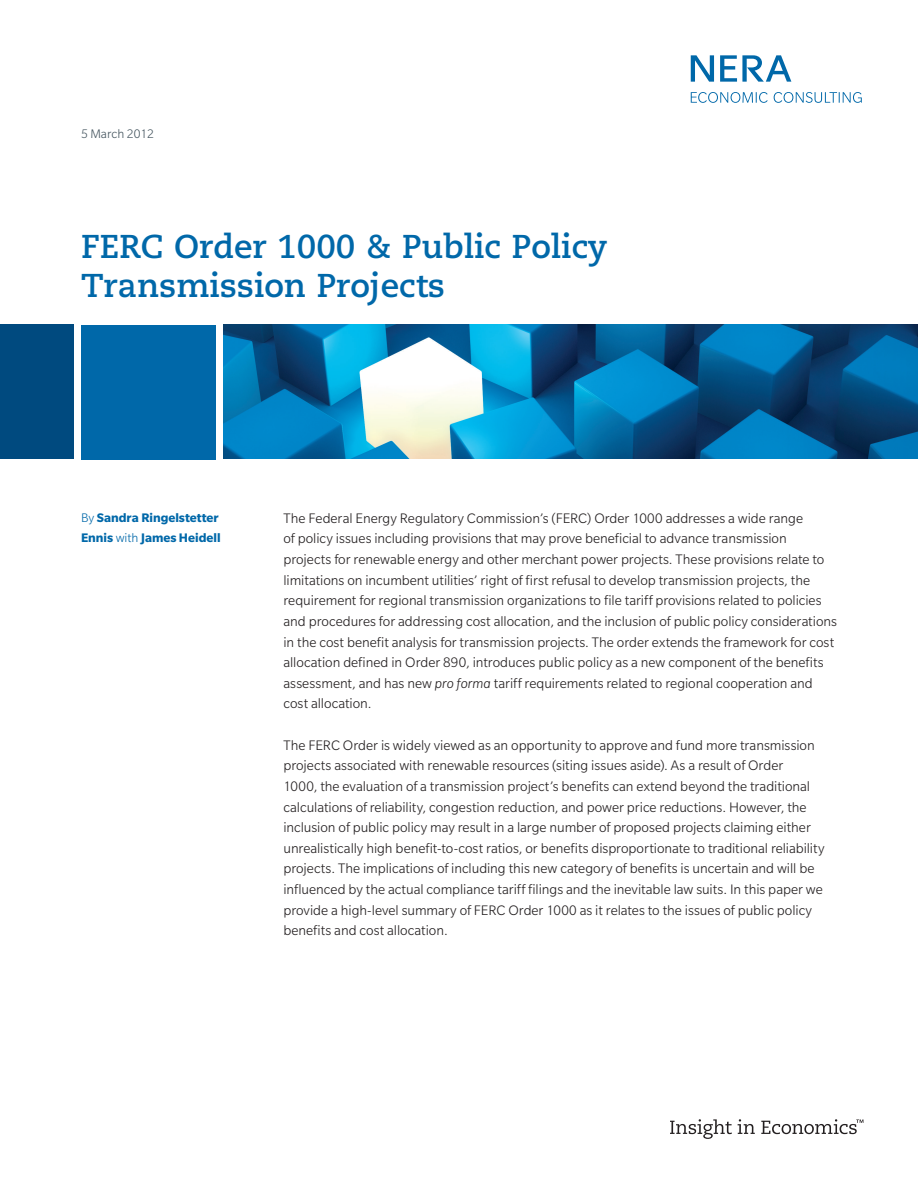
<style>
.page{position:relative;width:918px;height:1188px;background:#fff}
.page>*{position:absolute;margin:0;border:0;box-sizing:border-box;transform-origin:0 0}
.Main_Title{font:700 33px/39px "Caecilia";color:#0068a9}
.Body_Text{font:300 15px/20.7px "Slate Pro";color:#231f20}
.Body_Text-2{font:700 13.5px/20.7px "Slate Pro";color:#0068a9}
.Sidebar_Text{font:300 13.5px "Slate Pro";color:#45555f}
.s1{font-weight:300}
.s2{font-style:italic}
</style>
<div class="page">
<div style="left:81px;top:325px;width:135px;height:135px;background:#0068a9"></div>
<svg style="left:691px;top:55px;width:23px;height:27px"></svg>
<svg style="left:720px;top:55px;width:71px;height:27px"></svg>
<svg style="left:691px;top:92px;width:77px;height:11px"></svg>
<svg style="left:774px;top:92px;width:88px;height:11px"></svg>
<img style="left:224px;top:324px;width:694px;height:135px">
<div style="left:0;top:324px;width:74px;height:135px;background:#004a7f"></div>
<svg style="left:670px;top:1119px;width:62px;height:20px"></svg>
<svg style="left:738px;top:1119px;width:17px;height:15px"></svg>
<svg style="left:761px;top:1119px;width:102px;height:15px"></svg>
<p class="Sidebar_Text" style="left:81px;top:127px;width:74px">5 March 2012</p>
<p class="Main_Title" style="left:81px;top:228px;width:528px">FERC Order 1000 &amp; Public Policy<br>Transmission Projects</p>
<p class="Body_Text-2" style="left:81px;top:507px;width:141px"><span class="s1">By</span> Sandra Ringelstetter<br>Ennis <span class="s1">with</span> James Heidell</p>
<p class="Body_Text" style="left:284px;top:508px;width:555px">The Federal Energy Regulatory Commission’s (FERC) Order 1000 addresses a wide range<br>of policy issues including provisions that may prove beneficial to advance transmission projects for renewable energy and other merchant power projects. These provisions relate to limitations on incumbent utilities’ right of first refusal to develop transmission projects, the requirement for regional transmission organizations to file tariff provisions related to policies and procedures for addressing cost allocation, and the inclusion of public policy considerations in the cost benefit analysis for transmission projects. The order extends the framework for cost allocation defined in Order 890, introduces public policy as a new component of the benefits assessment, and has new <span class="s2">pro forma</span> tariff requirements related to regional cooperation and cost allocation.</p>
<p class="Body_Text" style="left:284px;top:735px;width:543px">The FERC Order is widely viewed as an opportunity to approve and fund more transmission projects associated with renewable resources (siting issues aside). As a result of Order<br>1000, the evaluation of a transmission project’s benefits can extend beyond the traditional calculations of reliability, congestion reduction, and power price reductions. However, the inclusion of public policy may result in a large number of proposed projects claiming either unrealistically high benefit-to-cost ratios, or benefits disproportionate to traditional reliability projects. The implications of including this new category of benefits is uncertain and will be influenced by the actual compliance tariff filings and the inevitable law suits. In this paper we provide a high-level summary of FERC Order 1000 as it relates to the issues of public policy benefits and cost allocation.</p>
</div>
